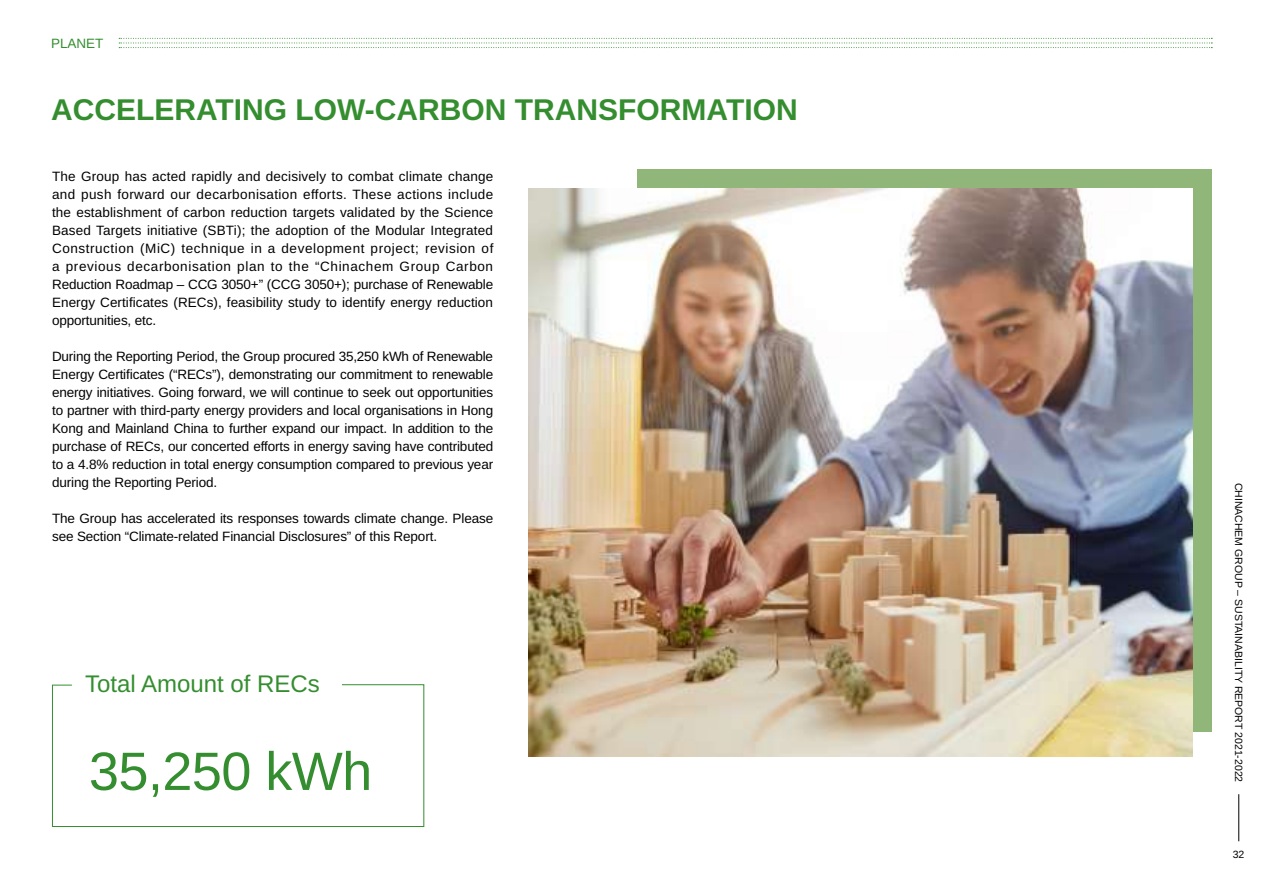
<style>
.page{position:relative;width:1263px;height:893px;background:#fff}
.page>*{position:absolute;margin:0;border:0;box-sizing:border-box;transform-origin:0 0}
.t1{font:54px "Arimo";letter-spacing:-.01em;color:#348e2f}
.t2{font:700 30px "Arimo";color:#348e2f}
.t3{font:24px "Arimo";color:#348e2f}
.t4{font:13.5px/18px "Arimo";letter-spacing:-.01em;color:#000;text-align:justify}
.t5{font:13.5px "Arimo";color:#348e2f}
.t6{font:10.5px "Arimo";color:#000}
</style>
<div class="page">
<hr style="left:1238px;top:794px;width:1px;height:47px;background:#000">
<svg style="left:119px;top:38px;width:1093px;height:10px"></svg>
<svg style="left:52px;top:684px;width:373px;height:143px"></svg>
<div style="left:637px;top:169px;width:575px;height:562px;background:#90b679"></div>
<img style="left:528px;top:188px;width:665px;height:569px">
<p class="t5" style="left:51px;top:34px;width:54px">PLANET</p>
<h2 class="t2" style="left:51px;top:88px;width:748px">ACCELERATING LOW-CARBON TRANSFORMATION</h2>
<p class="t4" style="left:52px;top:167px;width:443px">The Group has acted rapidly and decisively to combat climate change and push forward our decarbonisation efforts. These actions include the establishment of carbon reduction targets validated by the Science Based Targets initiative (SBTi); the adoption of the Modular Integrated Construction (MiC) technique in a development project; revision of a previous decarbonisation plan to the “Chinachem Group Carbon Reduction Roadmap – CCG 3050+” (CCG 3050+); purchase of Renewable Energy Certificates (RECs), feasibility study to identify energy reduction opportunities, etc.</p>
<p class="t4" style="left:52px;top:347px;width:443px">During the Reporting Period, the Group procured 35,250 kWh of Renewable Energy Certificates (“RECs”), demonstrating our commitment to renewable energy initiatives. Going forward, we will continue to seek out opportunities to partner with third-party energy providers and local organisations in Hong Kong and Mainland China to further expand our impact. In addition to the purchase of RECs, our concerted efforts in energy saving have contributed to a 4.8% reduction in total energy consumption compared to previous year during the Reporting Period.</p>
<p class="t4" style="left:52px;top:509px;width:443px">The Group has accelerated its responses towards climate change. Please see Section “Climate-related Financial Disclosures” of this Report.</p>
<h3 class="t3" style="left:85px;top:666px;width:236px">Total Amount of RECs</h3>
<h1 class="t1" style="left:89px;top:734px;width:285px">35,250 kWh</h1>
<p class="t6" style="left:1246px;top:483px;width:301px;rotate:90deg">CHINACHEM GROUP – SUSTAINABILITY REPORT 2021-2022</p>
<p class="t6" style="left:1233px;top:847px;width:13px">32</p>
</div>
